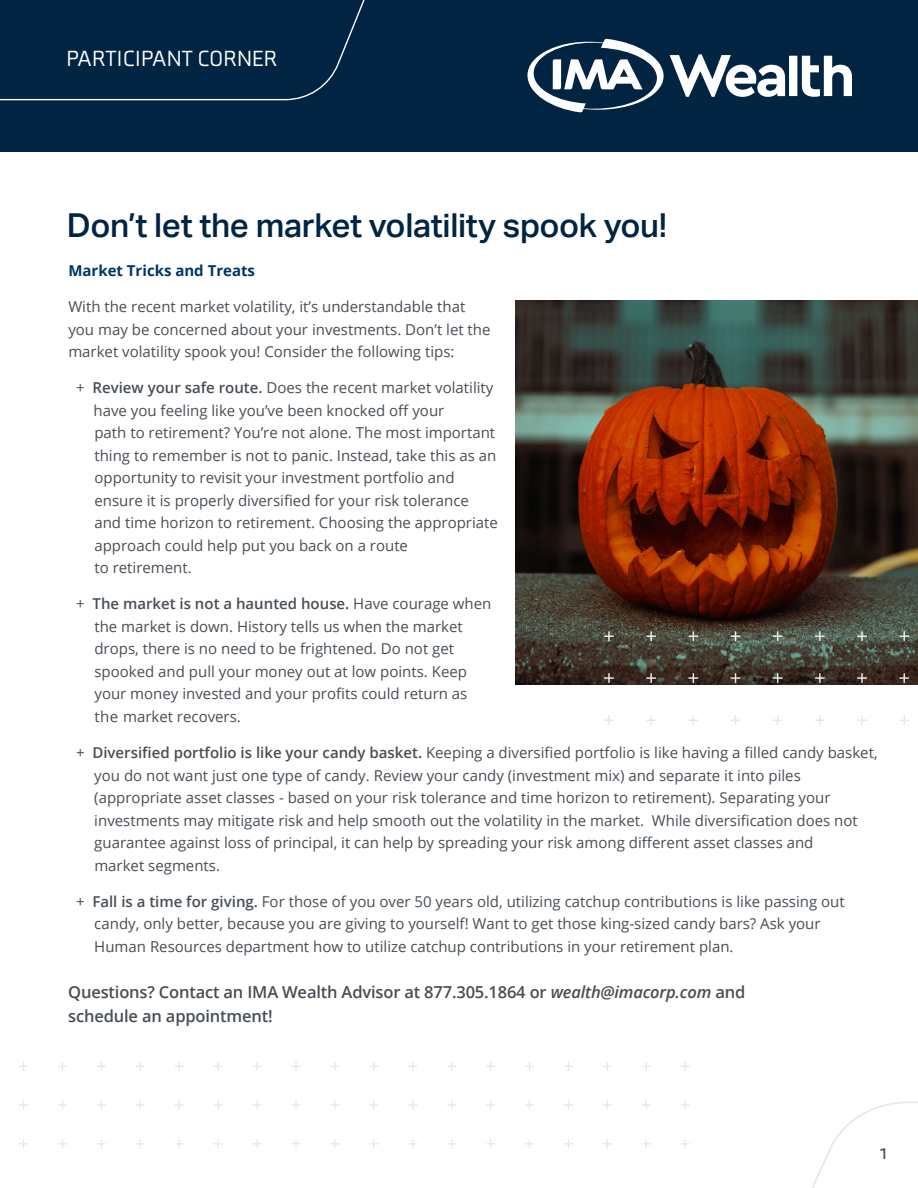
<style>
.page{position:relative;width:918px;height:1188px;background:#fff}
.page>*{position:absolute;margin:0;border:0;box-sizing:border-box;transform-origin:0 0}
.t1{font:500 33px "Aktiv Grotesk";letter-spacing:-.01em;color:#002442}
.t2{font:22.5px "Axia";color:#fff}
.t3{font:22.5px "Axia";color:#4d4d4f}
.t4{font:600 16.5px/24px "Open Sans";letter-spacing:-.01em;color:#464e55}
.t5{font:15px/22.5px "Open Sans";color:#464e55}
.t6{font:700 15px "Open Sans";color:#003665}
.s1{font-weight:600}
.s2{font-style:italic}
</style>
<div class="page">
<div style="left:0;top:0;width:918px;height:151px;background:#002442"></div>
<svg style="left:0;top:0;width:365px;height:100px"></svg>
<svg style="left:670px;top:54px;width:182px;height:43px"></svg>
<svg style="left:527px;top:39px;width:137px;height:73px"></svg>
<svg style="left:811px;top:1101px;width:107px;height:87px"></svg>
<svg style="left:19px;top:1062px;width:9px;height:9px"></svg>
<svg style="left:58px;top:1062px;width:9px;height:9px"></svg>
<svg style="left:97px;top:1062px;width:9px;height:9px"></svg>
<svg style="left:136px;top:1062px;width:9px;height:9px"></svg>
<svg style="left:175px;top:1062px;width:9px;height:9px"></svg>
<svg style="left:214px;top:1062px;width:9px;height:9px"></svg>
<svg style="left:253px;top:1062px;width:9px;height:9px"></svg>
<svg style="left:291px;top:1062px;width:10px;height:9px"></svg>
<svg style="left:330px;top:1062px;width:10px;height:9px"></svg>
<svg style="left:369px;top:1062px;width:9px;height:9px"></svg>
<svg style="left:408px;top:1062px;width:9px;height:9px"></svg>
<svg style="left:447px;top:1062px;width:9px;height:9px"></svg>
<svg style="left:486px;top:1062px;width:9px;height:9px"></svg>
<svg style="left:525px;top:1062px;width:9px;height:9px"></svg>
<svg style="left:564px;top:1062px;width:9px;height:9px"></svg>
<svg style="left:603px;top:1062px;width:9px;height:9px"></svg>
<svg style="left:642px;top:1062px;width:9px;height:9px"></svg>
<svg style="left:681px;top:1062px;width:9px;height:9px"></svg>
<svg style="left:19px;top:1100px;width:9px;height:10px"></svg>
<svg style="left:58px;top:1100px;width:9px;height:10px"></svg>
<svg style="left:97px;top:1100px;width:9px;height:10px"></svg>
<svg style="left:136px;top:1100px;width:9px;height:10px"></svg>
<svg style="left:175px;top:1100px;width:9px;height:9px"></svg>
<svg style="left:214px;top:1100px;width:9px;height:9px"></svg>
<svg style="left:253px;top:1100px;width:9px;height:9px"></svg>
<svg style="left:292px;top:1101px;width:8px;height:8px"></svg>
<svg style="left:331px;top:1101px;width:8px;height:8px"></svg>
<svg style="left:369px;top:1100px;width:9px;height:9px"></svg>
<svg style="left:408px;top:1100px;width:9px;height:9px"></svg>
<svg style="left:447px;top:1100px;width:9px;height:10px"></svg>
<svg style="left:486px;top:1100px;width:9px;height:10px"></svg>
<svg style="left:525px;top:1100px;width:9px;height:10px"></svg>
<svg style="left:564px;top:1100px;width:9px;height:10px"></svg>
<svg style="left:603px;top:1100px;width:9px;height:10px"></svg>
<svg style="left:642px;top:1100px;width:9px;height:9px"></svg>
<svg style="left:681px;top:1100px;width:9px;height:9px"></svg>
<svg style="left:19px;top:1139px;width:9px;height:9px"></svg>
<svg style="left:58px;top:1139px;width:9px;height:9px"></svg>
<svg style="left:97px;top:1139px;width:9px;height:9px"></svg>
<svg style="left:136px;top:1139px;width:9px;height:9px"></svg>
<svg style="left:175px;top:1139px;width:9px;height:9px"></svg>
<svg style="left:214px;top:1139px;width:9px;height:9px"></svg>
<svg style="left:253px;top:1139px;width:9px;height:9px"></svg>
<svg style="left:292px;top:1139px;width:8px;height:9px"></svg>
<svg style="left:330px;top:1139px;width:9px;height:9px"></svg>
<svg style="left:369px;top:1139px;width:9px;height:9px"></svg>
<svg style="left:408px;top:1139px;width:9px;height:9px"></svg>
<svg style="left:447px;top:1139px;width:9px;height:9px"></svg>
<svg style="left:486px;top:1139px;width:9px;height:9px"></svg>
<svg style="left:525px;top:1139px;width:9px;height:9px"></svg>
<svg style="left:564px;top:1139px;width:9px;height:9px"></svg>
<svg style="left:603px;top:1139px;width:9px;height:9px"></svg>
<svg style="left:642px;top:1139px;width:9px;height:9px"></svg>
<svg style="left:681px;top:1139px;width:9px;height:9px"></svg>
<img style="left:515px;top:300px;width:403px;height:385px">
<svg style="left:899px;top:631px;width:10px;height:10px"></svg>
<svg style="left:857px;top:631px;width:10px;height:10px"></svg>
<svg style="left:815px;top:631px;width:10px;height:10px"></svg>
<svg style="left:773px;top:631px;width:10px;height:10px"></svg>
<svg style="left:731px;top:631px;width:10px;height:10px"></svg>
<svg style="left:688px;top:631px;width:10px;height:10px"></svg>
<svg style="left:646px;top:631px;width:10px;height:10px"></svg>
<svg style="left:604px;top:631px;width:10px;height:10px"></svg>
<svg style="left:899px;top:673px;width:10px;height:10px"></svg>
<svg style="left:857px;top:673px;width:10px;height:10px"></svg>
<svg style="left:815px;top:673px;width:10px;height:10px"></svg>
<svg style="left:773px;top:673px;width:10px;height:10px"></svg>
<svg style="left:731px;top:673px;width:10px;height:10px"></svg>
<svg style="left:688px;top:673px;width:10px;height:10px"></svg>
<svg style="left:646px;top:673px;width:10px;height:10px"></svg>
<svg style="left:604px;top:673px;width:10px;height:10px"></svg>
<svg style="left:899px;top:715px;width:10px;height:10px"></svg>
<svg style="left:857px;top:715px;width:10px;height:10px"></svg>
<svg style="left:815px;top:715px;width:10px;height:10px"></svg>
<svg style="left:773px;top:715px;width:10px;height:10px"></svg>
<svg style="left:731px;top:715px;width:9px;height:10px"></svg>
<svg style="left:688px;top:715px;width:10px;height:10px"></svg>
<svg style="left:646px;top:715px;width:10px;height:10px"></svg>
<svg style="left:604px;top:715px;width:10px;height:10px"></svg>
<h2 class="t2" style="left:66px;top:45px;width:213px">PARTICIPANT CORNER</h2>
<h1 class="t1" style="left:67px;top:206px;width:602px">Don’t let the market volatility spook you!</h1>
<p class="t6" style="left:68px;top:260px;width:188px">Market Tricks and Treats</p>
<p class="t5" style="left:68px;top:295px;width:424px">With the recent market volatility, it’s understandable that you may be concerned about your investments. Don’t let the market volatility spook you! Consider the following tips:</p>
<p class="t5" style="left:94px;top:376px;width:406px;text-indent:-17px">+ <span class="s1">Review your safe route.</span> Does the recent market volatility have you feeling like you’ve been knocked off your<br>path to retirement? You’re not alone. The most important thing to remember is not to panic. Instead, take this as an opportunity to revisit your investment portfolio and ensure it is properly diversified for your risk tolerance and time horizon to retirement. Choosing the appropriate approach could help put you back on a route<br>to retirement.</p>
<p class="t5" style="left:94px;top:592px;width:398px;text-indent:-18px">+ <span class="s1">The market is not a haunted house.</span> Have courage when the market is down. History tells us when the market drops, there is no need to be frightened. Do not get spooked and pull your money out at low points. Keep your money invested and your profits could return as the market recovers.</p>
<p class="t5" style="left:94px;top:741px;width:785px;text-indent:-18px">+ <span class="s1">Diversified portfolio is like your candy basket.</span> Keeping a diversified portfolio is like having a filled candy basket, you do not want just one type of candy. Review your candy (investment mix) and separate it into piles (appropriate asset classes - based on your risk tolerance and time horizon to retirement). Separating your investments may mitigate risk and help smooth out the volatility in the market. While diversification does not guarantee against loss of principal, it can help by spreading your risk among different asset classes and<br>market segments.</p>
<p class="t5" style="left:94px;top:890px;width:752px;text-indent:-18px">+ <span class="s1">Fall is a time for giving.</span> For those of you over 50 years old, utilizing catchup contributions is like passing out candy, only better, because you are giving to yourself! Want to get those king-sized candy bars? Ask your<br>Human Resources department how to utilize catchup contributions in your retirement plan.</p>
<p class="t4" style="left:68px;top:980px;width:679px">Questions? Contact an IMA Wealth Advisor at 877.305.1864 or <span class="s2">wealth@imacorp.com</span> and schedule an appointment!</p>
<h2 class="t3" style="left:880px;top:1138px;width:9px">1</h2>
</div>
